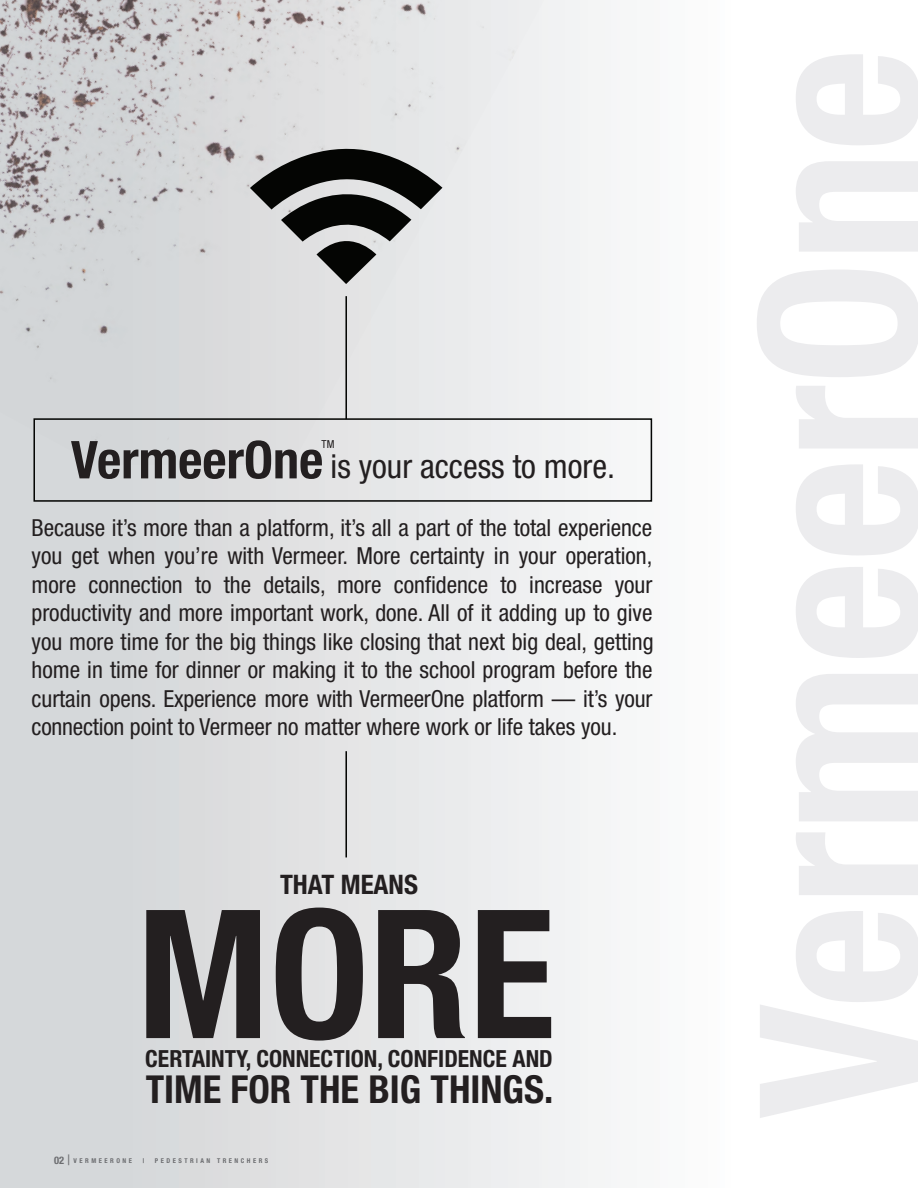
<style>
.page{position:relative;width:918px;height:1188px;background:#fff}
.page>*{position:absolute;margin:0;border:0;box-sizing:border-box;transform-origin:0 0}
.t1{font:700 condensed 179.25px "Helvetica Neue LT Std";color:#231f20}
.t2{font:700 condensed 38.55px "Helvetica Neue LT Std";color:#231f20}
.t3{font:condensed 33.15px "Helvetica Neue LT Std";color:#231f20}
.t4{font:700 condensed 26.85px "Helvetica Neue LT Std";color:#231f20}
.t5{font:condensed 23.55px/28.5px "Helvetica Neue LT Std";color:#231f20;text-align:justify}
.t6{font:700 condensed 23.55px "Helvetica Neue LT Std";color:#231f20}
.t7{font:condensed 11.1px "Helvetica Neue LT Std";color:#231f20}
.t8{font:700 condensed 6.6px "Helvetica Neue LT Std";letter-spacing:.38em;color:#6c6d70}
.s1{font-family:"Helvetica Neue";font-weight:700;font-size:52.2px}
.s2{font-size:10.5px}
.s3{font-weight:400;font-size:14.55px}
</style>
<div class="page">
<div style="left:0;top:0;width:918px;height:1188px;background:linear-gradient(to right,#d0d3d5,#fff)"></div>
<img style="left:0;top:0;width:795px;height:465px">
<hr style="left:345px;top:751px;width:2px;height:106px;background:#040503">
<hr style="left:345px;top:296px;width:2px;height:123px;background:#040503">
<svg style="left:250px;top:142px;width:192px;height:142px;background:#8a8a8a"></svg>
<div style="left:33px;top:418px;width:619px;height:84px;border:2px solid #040503"></div>
<p class="t7" style="left:322px;top:438px;width:14px">TM</p>
<p class="t3" style="left:71px;top:448px;width:546px"><span class="s1">VermeerOne</span> is your access to more.</p>
<p class="t5" style="left:32px;top:513px;width:624px">Because it’s more than a platform, it’s all a part of the total experience you get when you’re with Vermeer. More certainty in your operation, more connection to the details, more confidence to increase your productivity and more important work, done. All of it adding up to give you more time for the big things like closing that next big deal, getting home in time for dinner or making it to the school program before the curtain opens. Experience more with VermeerOne platform — it’s your connection point to Vermeer no matter where work or life takes you.</p>
<p class="t4" style="left:280px;top:868px;width:139px">THAT MEANS</p>
<p class="t1" style="left:137px;top:866px;width:420px">MORE</p>
<p class="t6" style="left:145px;top:1045px;width:409px">CERTAINTY, CONNECTION, CONFIDENCE AND</p>
<p class="t2" style="left:146px;top:1066px;width:409px">TIME FOR THE BIG THINGS.</p>
<p class="t8" style="left:54px;top:1156px;width:80px"><span class="s2">02</span><span class="s3">|</span>VERMEERONE</p>
<p class="t8" style="left:143px;top:1156px;width:3px">|</p>
<p class="t8" style="left:155px;top:1156px;width:115px">PEDESTRIAN TRENCHERS</p>
</div>
